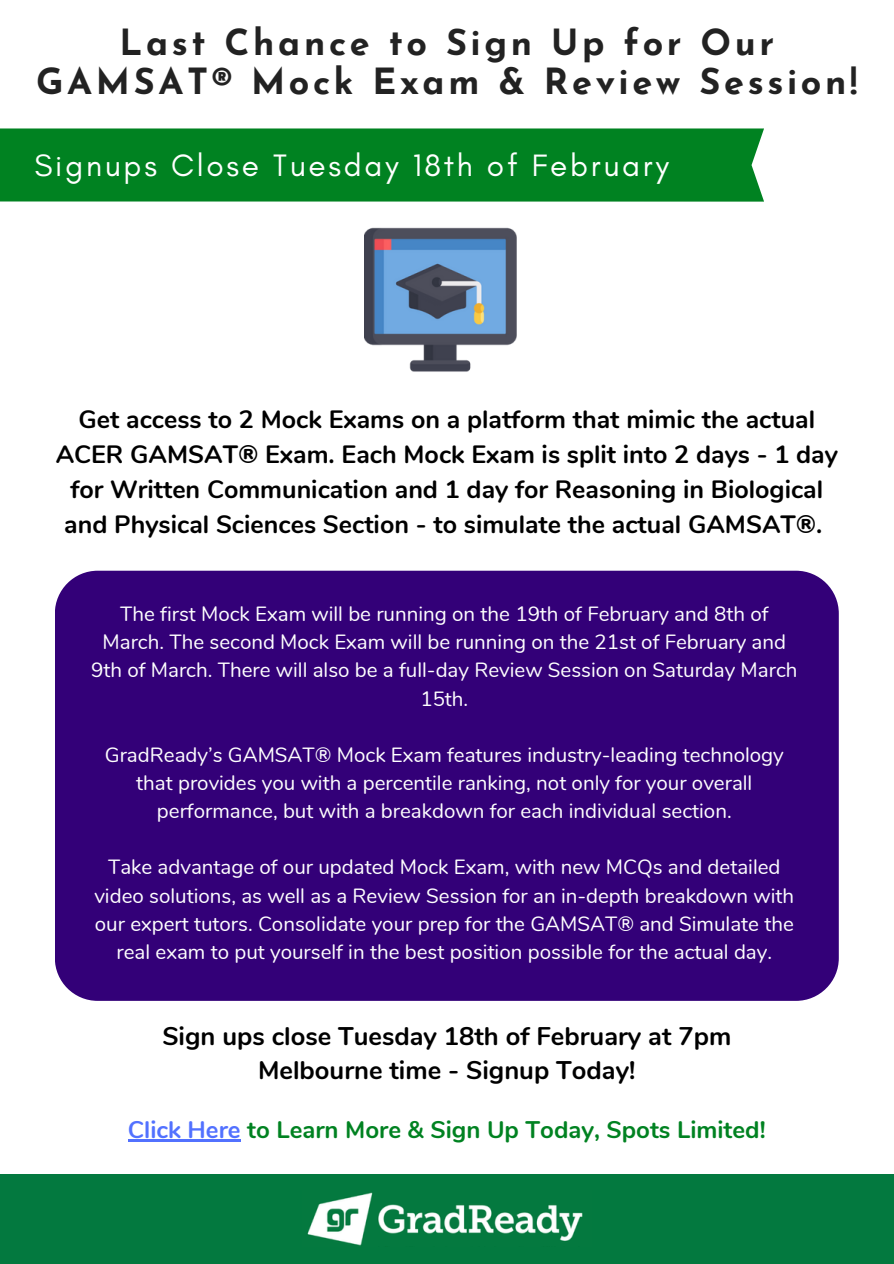
<style>
.page{position:relative;width:894px;height:1264px;background:#fff}
.page>*{position:absolute;margin:0;border:0;box-sizing:border-box;transform-origin:0 0}
.t1{font:700 36px/39.3px "Josefin Sans";letter-spacing:.1em;color:#222;text-align:center}
.t2{font:31.5px "Glacial Indifference";letter-spacing:.085em;color:#fff}
.t3{font:700 25.5px/33.8px "Nunito";color:#000;text-align:center}
.t4{font:700 25.05px/34.8px "Nunito";color:#000;text-align:center}
.t5{font:700 24px "Nunito";color:#008221}
.t6{font:20.55px/28.2px "Nunito";color:#fff;text-align:center}
.s1{color:#5271ff}
</style>
<div class="page">
<div style="left:55px;top:570px;width:782px;height:430px;background:#330078;border-radius:43px"></div>
<div style="left:0;top:1174px;width:893px;height:89px;background:#03793f"></div>
<img style="left:307px;top:1192px;width:276px;height:54px">
<div style="left:0;top:128px;width:763px;height:74px;background:#008221"></div>
<img style="left:364px;top:227px;width:152px;height:145px">
<hr style="left:128px;top:1139px;width:112px;height:3px;background:#5271ff">
<p class="t1" style="left:36px;top:26px;width:822px">Last Chance to Sign Up for Our<br>GAMSAT® Mock Exam &amp; Review Session!</p>
<p class="t2" style="left:34px;top:146px;width:636px">Signups Close Tuesday 18th of February</p>
<p class="t4" style="left:56px;top:402px;width:783px">Get access to 2 Mock Exams on a platform that mimic the actual ACER GAMSAT® Exam. Each Mock Exam is split into 2 days - 1 day for Written Communication and 1 day for Reasoning in Biological and Physical Sciences Section - to simulate the actual GAMSAT®.</p>
<p class="t6" style="left:91px;top:600px;width:707px">The first Mock Exam will be running on the 19th of February and 8th of March. The second Mock Exam will be running on the 21st of February and 9th of March. There will also be a full-day Review Session on Saturday March 15th.</p>
<p class="t6" style="left:105px;top:741px;width:680px">GradReady’s GAMSAT® Mock Exam features industry-leading technology that provides you with a percentile ranking, not only for your overall performance, but with a breakdown for each individual section.</p>
<p class="t6" style="left:94px;top:853px;width:701px">Take advantage of our updated Mock Exam, with new MCQs and detailed video solutions, as well as a Review Session for an in-depth breakdown with our expert tutors. Consolidate your prep for the GAMSAT® and Simulate the real exam to put yourself in the best position possible for the actual day.</p>
<p class="t3" style="left:162px;top:1020px;width:570px">Sign ups close Tuesday 18th of February at 7pm<br>Melbourne time - Signup Today!</p>
<p class="t5" style="left:128px;top:1113px;width:639px"><span class="s1">Click Here</span> to Learn More &amp; Sign Up Today, Spots Limited!</p>
</div>
